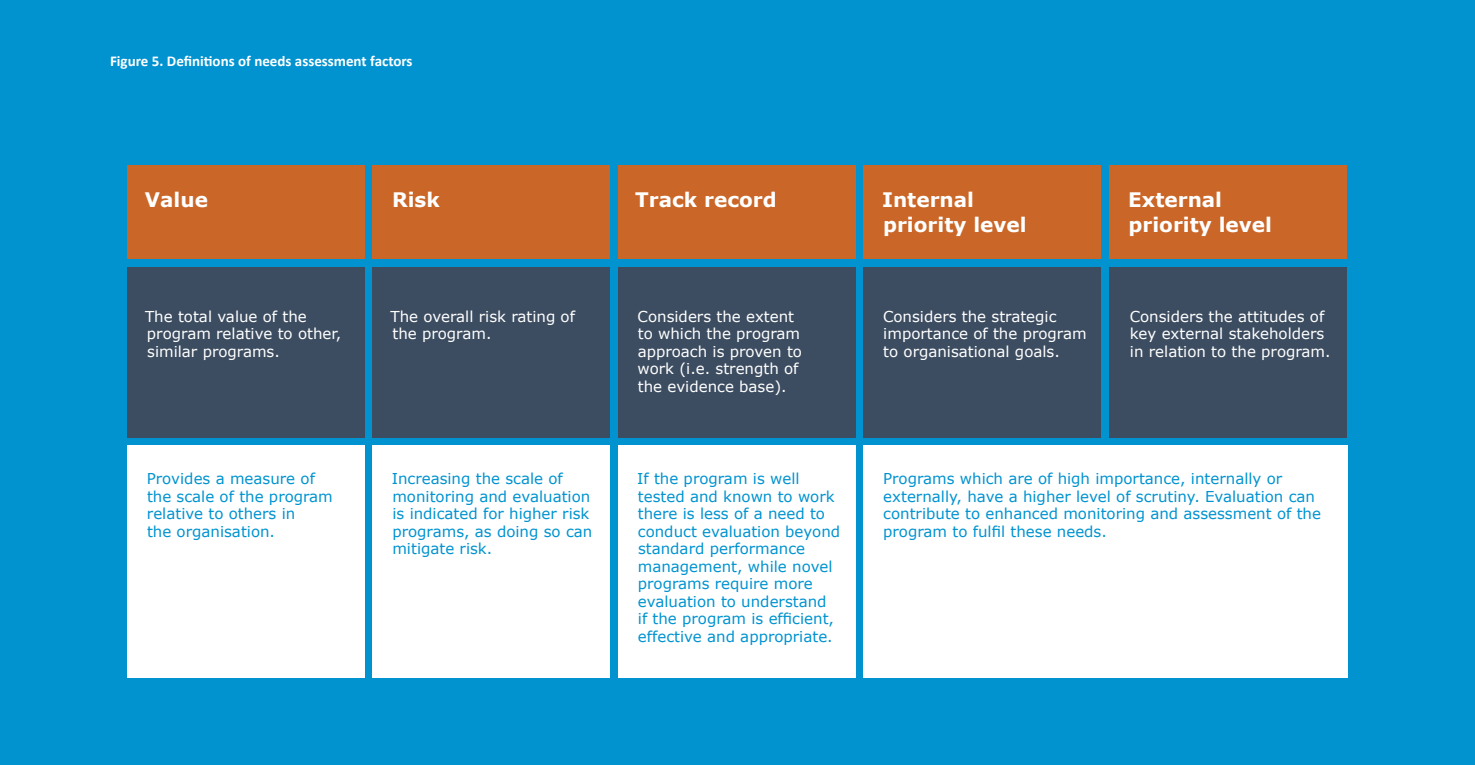
<style>
.page{position:relative;width:1475px;height:765px;background:#fff}
.page>*{position:absolute;margin:0;border:0;box-sizing:border-box;transform-origin:0 0}
.t1{font:700 20px/25px "Verdana";color:#fff}
.t2{font:15px/17.5px "Verdana";color:#0093d0}
.t3{font:15px/17.5px "Verdana";color:#fff}
.t4{font:700 15px "Calibri";color:#fff}
</style>
<div class="page">
<div style="left:0;top:0;width:1474px;height:765px;background:#0093d0"></div>
<div style="left:127px;top:165px;width:238px;height:93px;background:#ca6627"></div>
<div style="left:127px;top:267px;width:238px;height:170px;background:#3d4d61"></div>
<div style="left:127px;top:446px;width:238px;height:232px;background:#fff"></div>
<div style="left:372px;top:165px;width:238px;height:93px;background:#ca6627"></div>
<div style="left:372px;top:267px;width:238px;height:170px;background:#3d4d61"></div>
<div style="left:372px;top:446px;width:238px;height:232px;background:#fff"></div>
<div style="left:618px;top:165px;width:237px;height:93px;background:#ca6627"></div>
<div style="left:618px;top:267px;width:237px;height:170px;background:#3d4d61"></div>
<div style="left:618px;top:446px;width:237px;height:232px;background:#fff"></div>
<div style="left:863px;top:165px;width:238px;height:93px;background:#ca6627"></div>
<div style="left:863px;top:267px;width:238px;height:170px;background:#3d4d61"></div>
<div style="left:863px;top:446px;width:484px;height:232px;background:#fff"></div>
<div style="left:1108px;top:165px;width:238px;height:93px;background:#ca6627"></div>
<div style="left:1108px;top:267px;width:238px;height:170px;background:#3d4d61"></div>
<p class="t4" style="left:110px;top:51px;width:304px">Figure 5. Definitions of needs assessment factors</p>
<h1 class="t1" style="left:145px;top:187px;width:64px">Value</h1>
<p class="t3" style="left:145px;top:307px;width:198px">The total value of the program relative to other, similar programs.</p>
<p class="t2" style="left:147px;top:470px;width:187px">Provides a measure of the scale of the program relative to others in<br>the organisation.</p>
<h1 class="t1" style="left:392px;top:187px;width:49px">Risk</h1>
<p class="t3" style="left:390px;top:307px;width:186px">The overall risk rating of the program.</p>
<p class="t2" style="left:391px;top:470px;width:202px">Increasing the scale of monitoring and evaluation is indicated for higher risk programs, as doing so can mitigate risk.</p>
<h1 class="t1" style="left:635px;top:187px;width:143px">Track record</h1>
<p class="t3" style="left:637px;top:307px;width:166px">Considers the extent to which the program approach is proven to work (i.e. strength of the evidence base).</p>
<p class="t2" style="left:637px;top:470px;width:205px">If the program is well tested and known to work there is less of a need to conduct evaluation beyond standard performance management, while novel programs require more evaluation to understand<br>if the program is efficient, effective and appropriate.</p>
<h1 class="t1" style="left:882px;top:187px;width:146px">Internal priority level</h1>
<p class="t3" style="left:882px;top:307px;width:205px">Considers the strategic importance of the program to organisational goals.</p>
<h1 class="t1" style="left:1128px;top:187px;width:145px">External priority level</h1>
<p class="t3" style="left:1129px;top:307px;width:202px">Considers the attitudes of key external stakeholders in relation to the program.</p>
<p class="t2" style="left:883px;top:470px;width:439px">Programs which are of high importance, internally or externally, have a higher level of scrutiny. Evaluation can contribute to enhanced monitoring and assessment of the program to fulfil these needs.</p>
</div>
